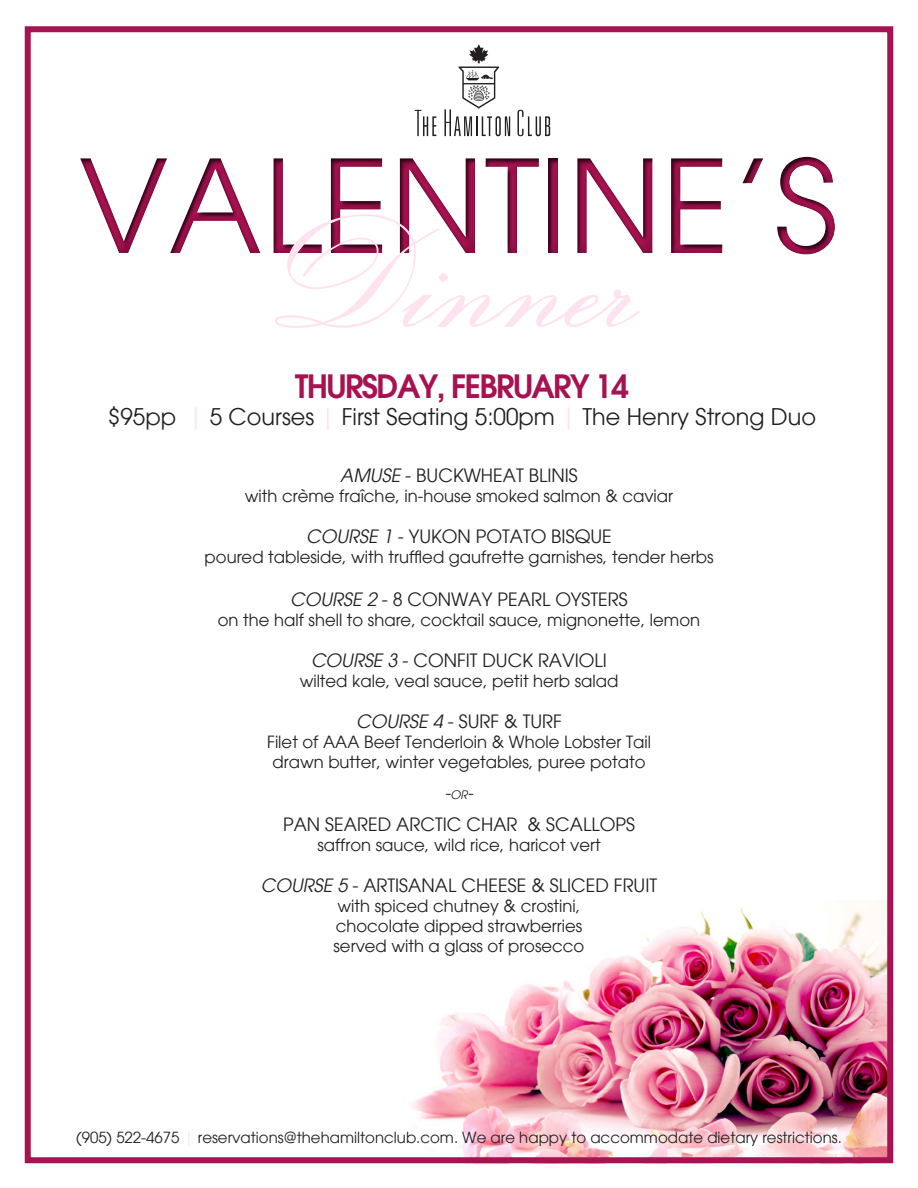
<style>
.page{position:relative;width:918px;height:1188px;background:#fff}
.page>*{position:absolute;margin:0;border:0;box-sizing:border-box;transform-origin:0 0}
.t1{font:156px "Exmouth";color:#ffe2ef}
.t2{font:127.5px "Avant Garde";color:#a71250}
.t3{font:600 31.5px "Avant Garde";letter-spacing:-.05em;color:#a71250}
.t4{font:22.5px "Avant Garde";color:#231f20}
.t5{font:18px "Avant Garde";color:#231f20}
.t6{font:16.5px "Avant Garde";color:#231f20}
.t7{font:italic 16.5px "Avant Garde";color:#231f20}
.t8{font:15px "Avant Garde";color:#231f20}
.s1{color:#ffe2ef}
.s2{font-style:italic}
.s3{font-size:11.55px}
</style>
<div class="page">
<img style="left:412px;top:900px;width:474px;height:256px">
<div style="left:25px;top:26px;width:868px;height:1137px;border:6px solid #a71250"></div>
<svg style="left:415px;top:110px;width:21px;height:19px"></svg>
<svg style="left:517px;top:110px;width:33px;height:19px"></svg>
<svg style="left:444px;top:44px;width:66px;height:85px"></svg>
<div style="left:27px;top:129px;width:891px;height:154px;background:#231f20;opacity:.75"></div>
<h2 class="t2" style="left:79px;top:129px;width:761px">VALENTINE’S</h2>
<p class="t1" style="left:263px;top:183px;width:394px">Dinner</p>
<p class="t3" style="left:295px;top:365px;width:335px">THURSDAY, FEBRUARY 14</p>
<p class="t4" style="left:108px;top:403px;width:710px">$95pp <span class="s1">|</span> 5 Courses <span class="s1">|</span> First Seating 5:00pm <span class="s1">|</span> The Henry Strong Duo</p>
<p class="t5" style="left:340px;top:464px;width:239px"><span class="s2">AMUSE</span> - BUCKWHEAT BLINIS</p>
<p class="t6" style="left:245px;top:486px;width:430px">with crème fraîche, in-house smoked salmon &amp; caviar</p>
<p class="t5" style="left:306px;top:525px;width:307px"><span class="s2">COURSE 1</span> - YUKON POTATO BISQUE</p>
<p class="t6" style="left:205px;top:547px;width:510px">poured tableside, with truffled gaufrette garnishes, tender herbs</p>
<p class="t5" style="left:290px;top:588px;width:339px"><span class="s2">COURSE 2</span> - 8 CONWAY PEARL OYSTERS</p>
<p class="t6" style="left:218px;top:610px;width:484px">on the half shell to share, cocktail sauce, mignonette, lemon</p>
<p class="t5" style="left:311px;top:650px;width:297px"><span class="s2">COURSE 3</span> - CONFIT DUCK RAVIOLI</p>
<p class="t6" style="left:300px;top:671px;width:320px">wilted kale, veal sauce, petit herb salad</p>
<p class="t5" style="left:356px;top:711px;width:207px"><span class="s2">COURSE 4</span> - SURF &amp; TURF</p>
<p class="t6" style="left:267px;top:732px;width:385px">Filet of AAA Beef Tenderloin &amp; Whole Lobster Tail</p>
<p class="t6" style="left:272px;top:752px;width:375px">drawn butter, winter vegetables, puree potato</p>
<p class="t7" style="left:445px;top:783px;width:30px">-<span class="s3">or</span>-</p>
<p class="t5" style="left:283px;top:813px;width:353px">PAN SEARED ARCTIC CHAR &amp; SCALLOPS</p>
<p class="t6" style="left:317px;top:835px;width:285px">saffron sauce, wild rice, haricot vert</p>
<p class="t5" style="left:261px;top:875px;width:398px"><span class="s2">COURSE 5</span> - ARTISANAL CHEESE &amp; SLICED FRUIT</p>
<p class="t6" style="left:338px;top:896px;width:244px">with spiced chutney &amp; crostini,</p>
<p class="t6" style="left:336px;top:916px;width:248px">chocolate dipped strawberries</p>
<p class="t6" style="left:334px;top:936px;width:252px">served with a glass of prosecco</p>
<p class="t8" style="left:76px;top:1129px;width:767px">(905) 522-4675 <span class="s1">|</span> reservations@thehamiltonclub.com. We are happy to accommodate dietary restrictions.</p>
</div>
